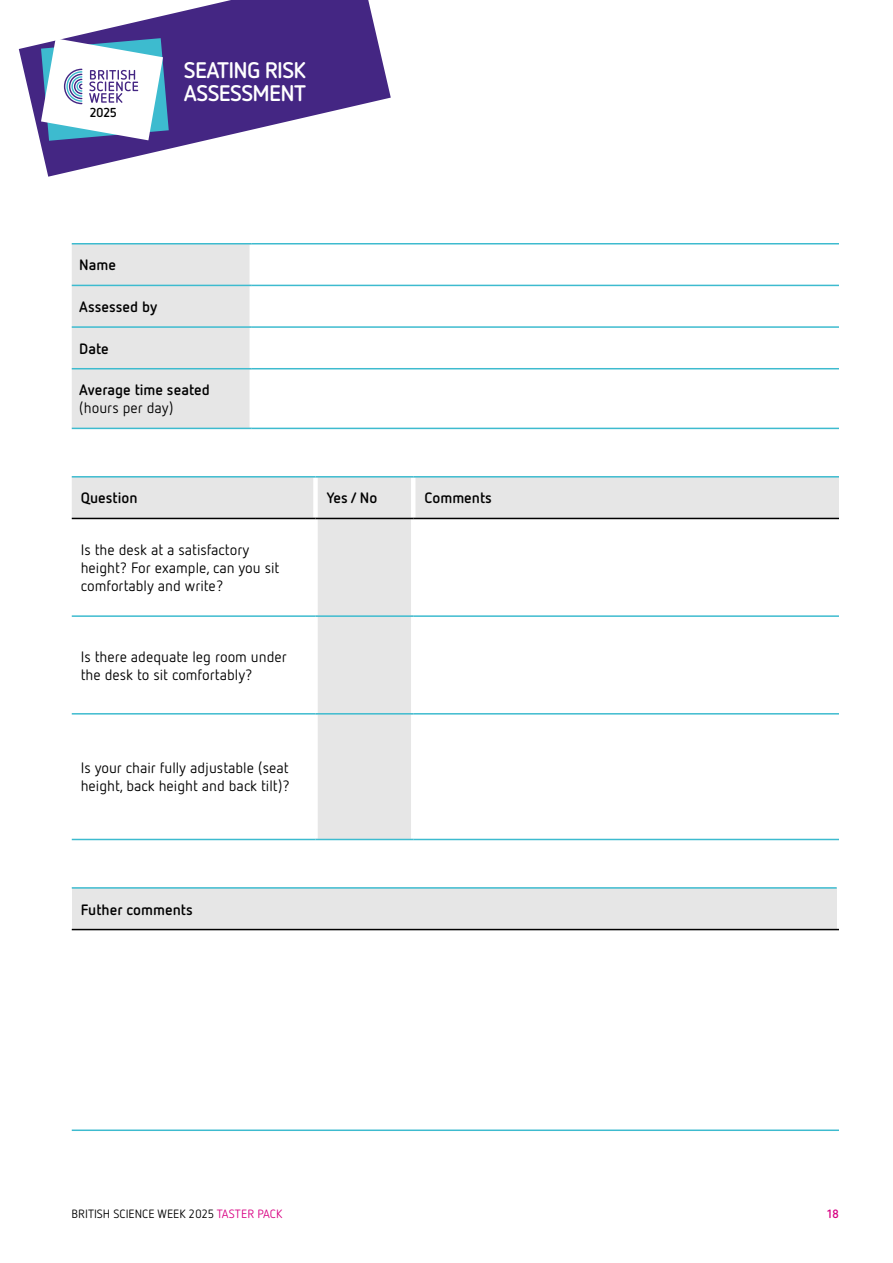
<style>
.page{position:relative;width:893px;height:1263px;background:#fff}
.page>*{position:absolute;margin:0;border:0;box-sizing:border-box;transform-origin:0 0}
.ACTITY_TITLE{font:700 22.5px "Netto OT";letter-spacing:-.03em;color:#fff}
.intro{font:15px/18px "Netto OT";color:#000}
.body_text{font:700 15px/18px "Netto OT";color:#000}
.intro-2{font:700 15px "Netto OT";color:#000}
.body_text-2{font:700 12.9px "Netto OT";color:#000}
.t1{font:12px "Netto OT";color:#000}
.t2{font:700 12px "Netto OT";color:#d80083}
.s1{font-weight:400}
.s2{color:#d80083}
</style>
<div class="page">
<svg style="left:19px;top:0;width:372px;height:177px;fill:#442683"></svg>
<svg style="left:41px;top:38px;width:128px;height:103px"></svg>
<div style="left:72px;top:244px;width:178px;height:184px;background:#e6e6e6"></div>
<hr style="left:72px;top:243px;width:180px;height:1px;background:#3dbbcf">
<hr style="left:252px;top:243px;width:587px;height:1px;background:#3dbbcf">
<hr style="left:72px;top:285px;width:180px;height:1px;background:#3dbbcf">
<hr style="left:252px;top:285px;width:587px;height:1px;background:#3dbbcf">
<hr style="left:72px;top:326px;width:180px;height:2px;background:#3dbbcf">
<hr style="left:252px;top:326px;width:587px;height:2px;background:#3dbbcf">
<hr style="left:72px;top:368px;width:180px;height:1px;background:#3dbbcf">
<hr style="left:252px;top:368px;width:587px;height:1px;background:#3dbbcf">
<hr style="left:72px;top:428px;width:180px;height:1px;background:#3dbbcf">
<hr style="left:252px;top:428px;width:587px;height:1px;background:#3dbbcf">
<svg style="left:72px;top:477px;width:767px;height:362px"></svg>
<div style="left:313px;top:477px;width:5px;height:41px;background:#fff"></div>
<hr style="left:411px;top:477px;width:4px;height:41px;background:#fff">
<div style="left:313px;top:519px;width:5px;height:96px;background:#fff"></div>
<hr style="left:411px;top:519px;width:4px;height:96px;background:#fff">
<div style="left:313px;top:617px;width:5px;height:96px;background:#fff"></div>
<hr style="left:411px;top:617px;width:4px;height:96px;background:#fff">
<div style="left:313px;top:714px;width:5px;height:125px;background:#fff"></div>
<hr style="left:411px;top:714px;width:4px;height:125px;background:#fff">
<hr style="left:72px;top:518px;width:243px;height:1px;background:#000">
<hr style="left:315px;top:518px;width:98px;height:1px;background:#000">
<hr style="left:413px;top:518px;width:426px;height:1px;background:#000">
<hr style="left:72px;top:476px;width:243px;height:1px;background:#3dbbcf">
<hr style="left:315px;top:476px;width:98px;height:1px;background:#3dbbcf">
<hr style="left:413px;top:476px;width:426px;height:1px;background:#3dbbcf">
<hr style="left:72px;top:615px;width:243px;height:2px;background:#3dbbcf">
<hr style="left:72px;top:713px;width:243px;height:1px;background:#3dbbcf">
<hr style="left:315px;top:615px;width:98px;height:2px;background:#3dbbcf">
<hr style="left:315px;top:713px;width:98px;height:1px;background:#3dbbcf">
<hr style="left:413px;top:615px;width:426px;height:2px;background:#3dbbcf">
<hr style="left:413px;top:713px;width:426px;height:1px;background:#3dbbcf">
<hr style="left:72px;top:839px;width:243px;height:1px;background:#3dbbcf">
<hr style="left:315px;top:839px;width:98px;height:1px;background:#3dbbcf">
<hr style="left:413px;top:839px;width:426px;height:1px;background:#3dbbcf">
<div style="left:72px;top:888px;width:765px;height:41px;background:#e6e6e6"></div>
<hr style="left:72px;top:929px;width:767px;height:1px;background:#000">
<hr style="left:72px;top:887px;width:765px;height:2px;background:#3dbbcf">
<hr style="left:72px;top:1129px;width:767px;height:2px;background:#3dbbcf">
<p class="body_text-2" style="left:90px;top:104px;width:29px">2025</p>
<p class="ACTITY_TITLE" style="left:184px;top:56px;width:124px">SEATING RISK</p>
<p class="ACTITY_TITLE" style="left:184px;top:79px;width:124px">ASSESSMENT</p>
<p class="body_text" style="left:79px;top:256px;width:38px">Name</p>
<p class="body_text" style="left:79px;top:297px;width:79px">Assessed by</p>
<p class="body_text" style="left:79px;top:339px;width:31px">Date</p>
<p class="body_text" style="left:79px;top:381px;width:132px">Average time seated <span class="s1">(hours per day)</span></p>
<p class="intro-2" style="left:81px;top:489px;width:58px">Question</p>
<p class="intro-2" style="left:327px;top:489px;width:52px">Yes / No</p>
<p class="intro-2" style="left:424px;top:489px;width:69px">Comments</p>
<p class="intro" style="left:81px;top:541px;width:200px">Is the desk at a satisfactory height? For example, can you sit comfortably and write?</p>
<p class="intro" style="left:81px;top:647px;width:208px">Is there adequate leg room under the desk to sit comfortably?</p>
<p class="intro" style="left:81px;top:759px;width:210px">Is your chair fully adjustable (seat height, back height and back tilt)?</p>
<p class="intro-2" style="left:81px;top:900px;width:113px">Futher comments</p>
<p class="t1" style="left:72px;top:1206px;width:212px">BRITISH SCIENCE WEEK 2025 <span class="s2">TASTER PACK</span></p>
<p class="t2" style="left:827px;top:1206px;width:13px">18</p>
</div>
